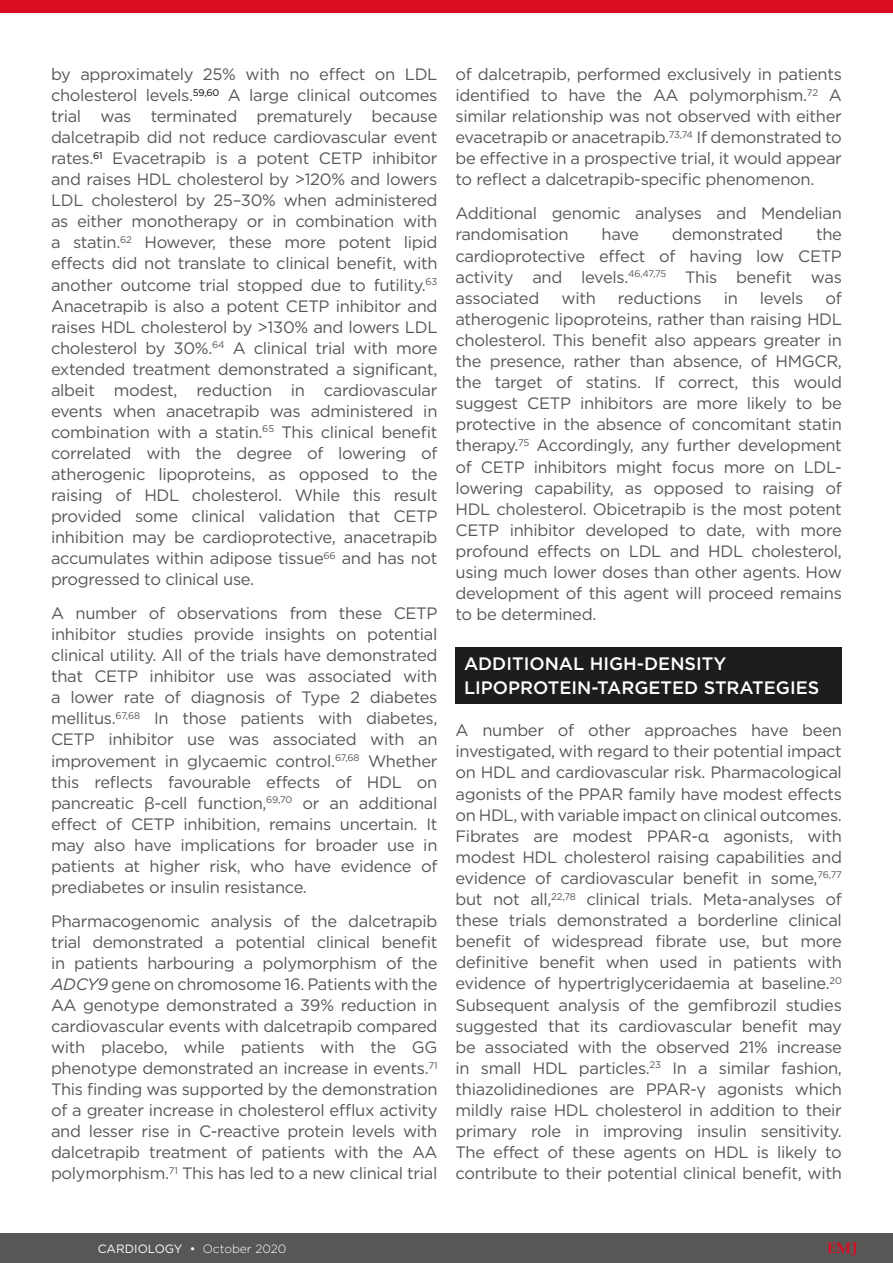
<style>
.page{position:relative;width:893px;height:1263px;background:#fff}
.page>*{position:absolute;margin:0;border:0;box-sizing:border-box;transform-origin:0 0}
.H1__Heading_1{font:500 18px/24.2px "Gotham";color:#fff}
.Body_Text{font:16.5px/21px "Gotham";letter-spacing:-.02em;color:#575756;text-align:justify}
.t1{font:700 15px "Palatino Linotype";color:#dc0c23}
.t2{font:12px "Gotham";color:#fff}
.s1{font-style:italic}
.s2{font-weight:300}
</style>
<div class="page">
<div style="left:0;top:0;width:893px;height:13px;background:#dc0c23"></div>
<div style="left:0;top:1233px;width:893px;height:30px;background:#575756"></div>
<div style="left:455px;top:647px;width:387px;height:57px;background:#1d1d1d"></div>
<p class="Body_Text" style="left:51px;top:63px;width:388px">by approximately 25% with no effect on LDL cholesterol levels.<sup>59,60</sup> A large clinical outcomes trial was terminated prematurely because dalcetrapib did not reduce cardiovascular event rates.<sup>61</sup> Evacetrapib is a potent CETP inhibitor and raises HDL cholesterol by &gt;120% and lowers LDL cholesterol by 25–30% when administered as either monotherapy or in combination with a statin.<sup>62</sup> However, these more potent lipid effects did not translate to clinical benefit, with another outcome trial stopped due to futility.<sup>63<br></sup>Anacetrapib is also a potent CETP inhibitor and raises HDL cholesterol by &gt;130% and lowers LDL cholesterol by 30%.<sup>64</sup> A clinical trial with more extended treatment demonstrated a significant, albeit modest, reduction in cardiovascular events when anacetrapib was administered in combination with a statin.<sup>65</sup> This clinical benefit correlated with the degree of lowering of atherogenic lipoproteins, as opposed to the raising of HDL cholesterol. While this result provided some clinical validation that CETP inhibition may be cardioprotective, anacetrapib accumulates within adipose tissue<sup>66</sup> and has not progressed to clinical use.</p>
<p class="Body_Text" style="left:51px;top:602px;width:388px">A number of observations from these CETP inhibitor studies provide insights on potential clinical utility. All of the trials have demonstrated that CETP inhibitor use was associated with a lower rate of diagnosis of Type 2 diabetes mellitus.<sup>67,68</sup> In those patients with diabetes, CETP inhibitor use was associated with an improvement in glycaemic control.<sup>67,68</sup> Whether this reflects favourable effects of HDL on pancreatic β-cell function,<sup>69,70</sup> or an additional effect of CETP inhibition, remains uncertain. It may also have implications for broader use in patients at higher risk, who have evidence of prediabetes or insulin resistance.</p>
<p class="Body_Text" style="left:51px;top:910px;width:388px">Pharmacogenomic analysis of the dalcetrapib trial demonstrated a potential clinical benefit in patients harbouring a polymorphism of the <span class="s1">ADCY9</span> gene on chromosome 16. Patients with the AA genotype demonstrated a 39% reduction in cardiovascular events with dalcetrapib compared with placebo, while patients with the GG phenotype demonstrated an increase in events.<sup>71<br></sup>This finding was supported by the demonstration of a greater increase in cholesterol efflux activity and lesser rise in C-reactive protein levels with dalcetrapib treatment of patients with the AA polymorphism.<sup>71</sup> This has led to a new clinical trial</p>
<p class="Body_Text" style="left:455px;top:63px;width:388px">of dalcetrapib, performed exclusively in patients identified to have the AA polymorphism.<sup>72</sup> A similar relationship was not observed with either evacetrapib or anacetrapib.<sup>73,74</sup> If demonstrated to be effective in a prospective trial, it would appear to reflect a dalcetrapib-specific phenomenon.</p>
<p class="Body_Text" style="left:455px;top:203px;width:388px">Additional genomic analyses and Mendelian randomisation</p>
<p class="Body_Text" style="left:455px;top:224px;width:388px;text-indent:361px">the cardioprotective effect of having low CETP activity and levels.<sup>46,47,75</sup> This benefit was associated</p>
<p class="Body_Text" style="left:602px;top:224px;width:39px">have</p>
<p class="Body_Text" style="left:672px;top:224px;width:113px">demonstrated</p>
<p class="Body_Text" style="left:455px;top:287px;width:388px;text-indent:370px">of atherogenic lipoproteins, rather than raising HDL cholesterol. This benefit also appears greater in the presence, rather than absence, of HMGCR, the target of statins. If correct, this would suggest CETP inhibitors are more likely to be protective in the absence of concomitant statin therapy.<sup>75</sup> Accordingly, any further development of CETP inhibitors might focus more on LDL&shy;lowering capability, as opposed to raising of HDL cholesterol. Obicetrapib is the most potent CETP inhibitor developed to date, with more profound effects on LDL and HDL cholesterol, using much lower doses than other agents. How development of this agent will proceed remains to be determined.</p>
<p class="H1__Heading_1" style="left:464px;top:651px;width:357px">ADDITIONAL HIGH-DENSITY<br>LIPOPROTEIN-TARGETED STRATEGIES</p>
<p class="Body_Text" style="left:455px;top:719px;width:388px">A number of other approaches have been investigated, with regard to their potential impact on HDL and cardiovascular risk. Pharmacological agonists of the PPAR family have modest effects on HDL, with variable impact on clinical outcomes.<br>Fibrates are modest PPAR-α agonists, with modest HDL cholesterol raising capabilities and evidence of cardiovascular benefit in some,<sup>76,77 </sup>but not all,<sup>22,78</sup> clinical trials. Meta-analyses of these trials demonstrated a borderline clinical benefit of widespread fibrate use, but more definitive benefit when used in patients with evidence of hypertriglyceridaemia at baseline.<sup>20<br></sup>Subsequent analysis of the gemfibrozil studies suggested that its cardiovascular benefit may be associated with the observed 21% increase in small HDL particles.<sup>23</sup> In a similar fashion, thiazolidinediones are PPAR-γ agonists which mildly raise HDL cholesterol in addition to their primary role in improving insulin sensitivity.<br>The effect of these agents on HDL is likely to contribute to their potential clinical benefit, with</p>
<p class="Body_Text" style="left:561px;top:287px;width:36px">with</p>
<p class="Body_Text" style="left:618px;top:287px;width:85px">reductions</p>
<p class="Body_Text" style="left:724px;top:287px;width:16px">in</p>
<p class="Body_Text" style="left:760px;top:287px;width:45px">levels</p>
<p class="t2" style="left:98px;top:1241px;width:190px">CARDIOLOGY • <span class="s2">October 2020</span></p>
<p class="t1" style="left:827px;top:1238px;width:32px">EMJ</p>
</div>
